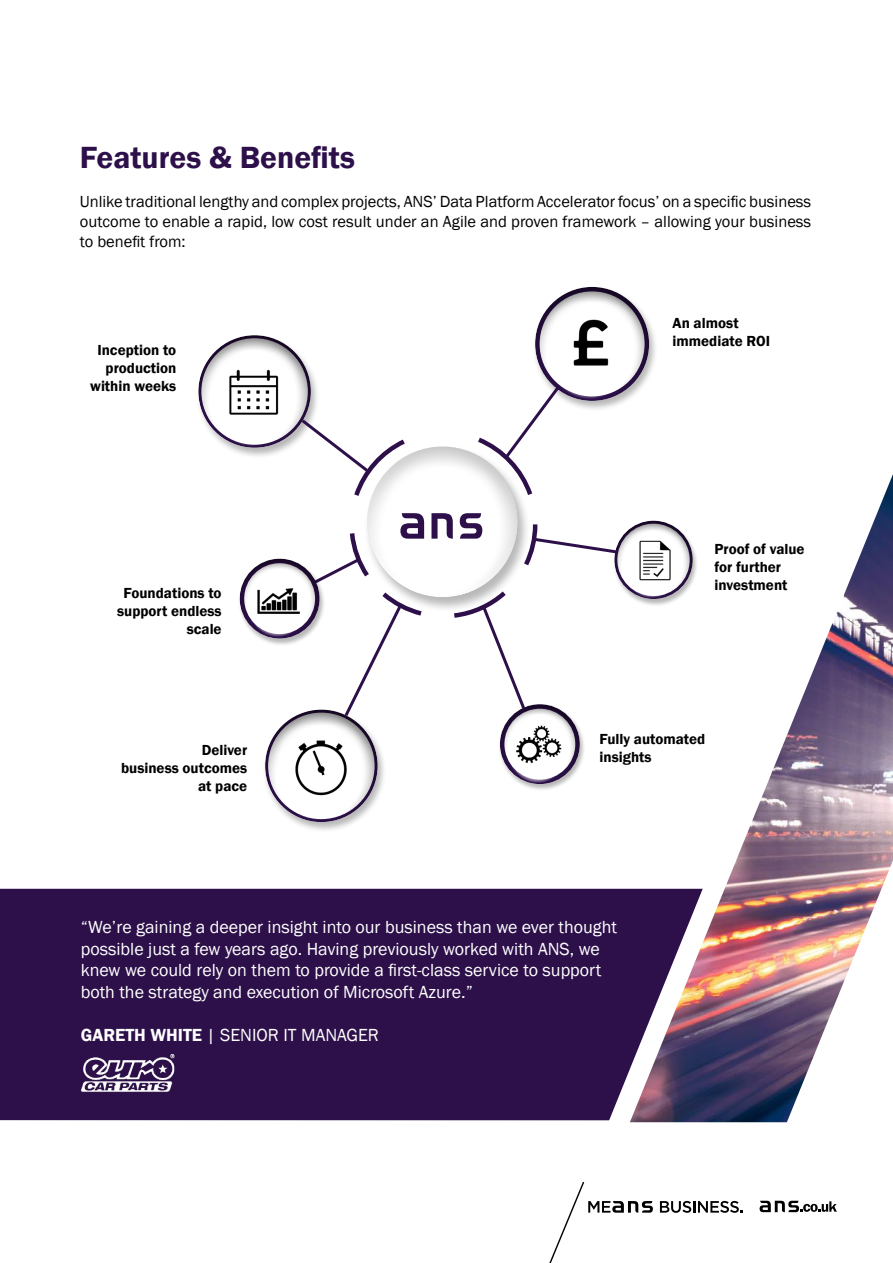
<style>
.page{position:relative;width:893px;height:1263px;background:#fff}
.page>*{position:absolute;margin:0;border:0;box-sizing:border-box;transform-origin:0 0}
.t1{font:600 31.5px "Franklin Gothic";color:#2d104a}
.t2{font:18px/21.6px "Franklin Gothic";color:#fff}
.t3{font:16.5px/19.8px "Franklin Gothic";color:#000;text-align:justify}
.t4{font:600 15px/18px "Franklin Gothic";color:#000;text-align:right}
.s1{font-weight:600}
</style>
<div class="page">
<div style="left:0;top:889px;width:893px;height:231px;background:#2d104a"></div>
<div style="left:540px;top:392px;width:353px;height:871px;background:#000;opacity:.39"></div>
<svg style="left:551px;top:418px;width:342px;height:845px"></svg>
<svg style="left:660px;top:1201px;width:83px;height:12px"></svg>
<svg style="left:760px;top:1201px;width:77px;height:11px"></svg>
<svg style="left:549px;top:1180px;width:104px;height:83px"></svg>
<div style="left:354px;top:436px;width:178px;height:162px;background:#000;opacity:.41"></div>
<div style="left:196px;top:334px;width:124px;height:125px;background:#000;opacity:.28"></div>
<svg style="left:196px;top:334px;width:124px;height:114px"></svg>
<div style="left:498px;top:704px;width:88px;height:87px;background:#000;opacity:.28"></div>
<svg style="left:498px;top:719px;width:92px;height:65px"></svg>
<div style="left:532px;top:286px;width:126px;height:126px;background:#000;opacity:.28"></div>
<svg style="left:532px;top:286px;width:131px;height:115px"></svg>
<div style="left:262px;top:709px;width:125px;height:125px;background:#000;opacity:.28"></div>
<svg style="left:262px;top:709px;width:125px;height:115px"></svg>
<svg style="left:606px;top:510px;width:24px;height:90px"></svg>
<svg style="left:298px;top:416px;width:112px;height:85px"></svg>
<div style="left:238px;top:558px;width:88px;height:88px;background:#000;opacity:.28"></div>
<svg style="left:238px;top:558px;width:64px;height:82px"></svg>
<svg style="left:473px;top:383px;width:89px;height:117px"></svg>
<img style="left:630px;top:474px;width:263px;height:648px">
<svg style="left:302px;top:513px;width:319px;height:206px"></svg>
<img style="left:228px;top:369px;width:52px;height:47px">
<img style="left:639px;top:540px;width:32px;height:42px">
<img style="left:255px;top:584px;width:48px;height:34px">
<img style="left:81px;top:1053px;width:94px;height:39px">
<img style="left:292px;top:739px;width:57px;height:58px">
<img style="left:569px;top:313px;width:45px;height:58px">
<img style="left:515px;top:724px;width:48px;height:41px">
<h1 class="t1" style="left:80px;top:138px;width:277px">Features &amp; Benefits</h1>
<p class="t3" style="left:80px;top:192px;width:733px">Unlike traditional lengthy and complex projects, ANS’ Data Platform Accelerator focus’ on a specific business outcome to enable a rapid, low cost result under an Agile and proven framework – allowing your business to benefit from:</p>
<p class="t4" style="left:90px;top:342px;width:88px">Inception to production within weeks</p>
<p class="t4" style="left:117px;top:584px;width:106px">Foundations to support endless scale</p>
<p class="t4" style="left:121px;top:741px;width:128px">Deliver<br>business outcomes at pace</p>
<p class="t4" style="left:672px;top:315px;width:99px;text-align:left">An almost immediate ROI</p>
<p class="t4" style="left:714px;top:540px;width:92px;text-align:left">Proof of value for further investment</p>
<p class="t4" style="left:600px;top:730px;width:107px;text-align:left">Fully automated insights</p>
<p class="t2" style="left:81px;top:917px;width:538px">“We’re gaining a deeper insight into our business than we ever thought possible just a few years ago. Having previously worked with ANS, we knew we could rely on them to provide a first-class service to support both the strategy and execution of Microsoft Azure.”</p>
<p class="t2" style="left:81px;top:1025px;width:300px"><span class="s1">GARETH WHITE</span> | SENIOR IT MANAGER</p>
</div>
